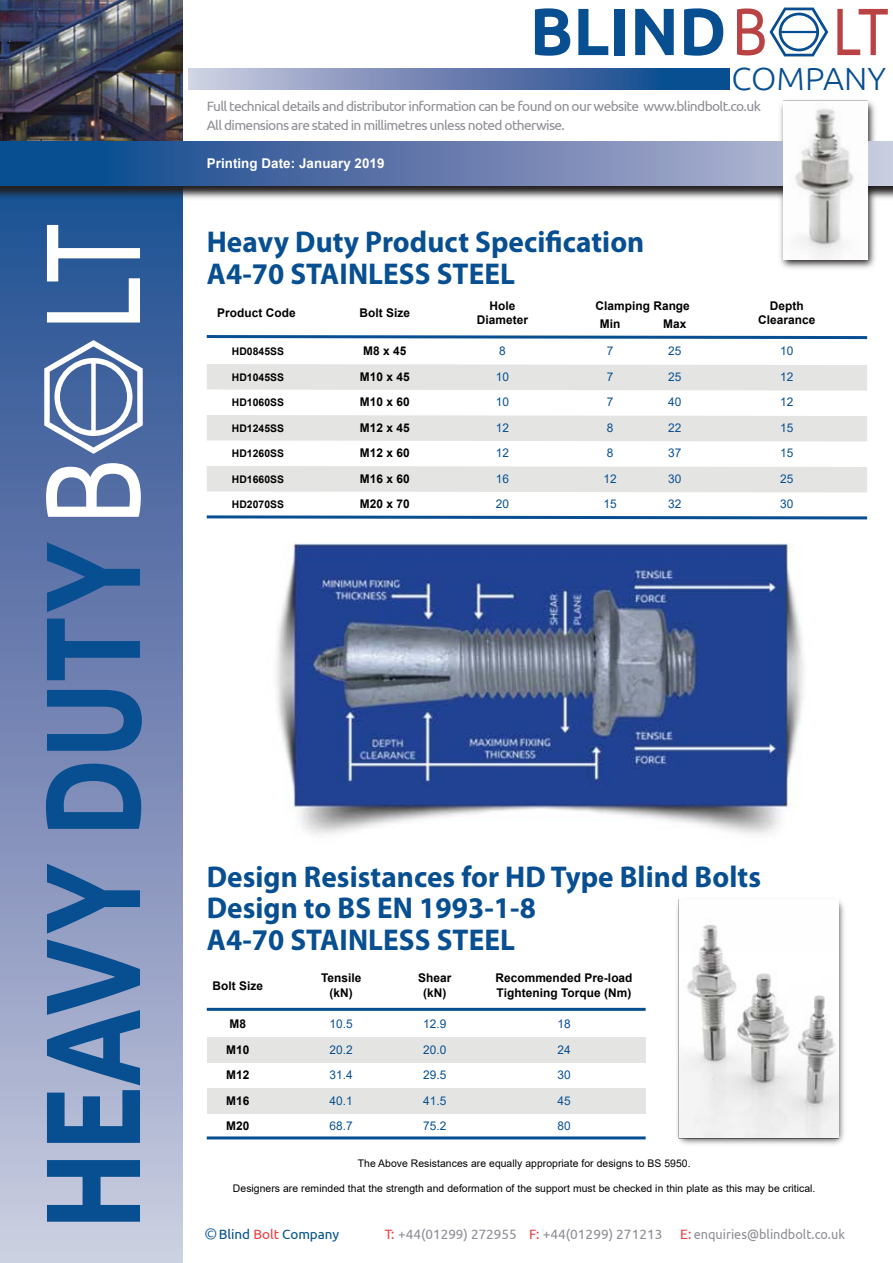
<style>
.page{position:relative;width:893px;height:1263px;background:#fff}
.page>*{position:absolute;margin:0;border:0;box-sizing:border-box;transform-origin:0 0}
.t1{font:700 134.25px "Ubuntu";color:#074f91;scale:.8 1}
.t2{font:700 66.6px "Ubuntu";color:#074f91}
.t3{font:300 32.1px "Ubuntu";color:#074f91}
.t4{font:700 30.15px/31.5px "Myriad Pro";letter-spacing:.005em;color:#074f91}
.t5{font:13.5px/18.5px "Ubuntu";letter-spacing:-.045em;color:#8d8e95}
.t6{font:13.5px "Ubuntu";color:#8d8e95}
.t7{font:13.5px "Ubuntu";color:#8d8e95;scale:.94 1}
.t8{font:700 13.5px "Arial";letter-spacing:.005em;color:#fff}
.t9{font:13.5px "Ubuntu";color:#005089}
.t10{font:700 12px/25.5px "Arial";letter-spacing:.005em;color:#000}
.t11{font:12px/25.5px "Arial";letter-spacing:.005em;color:#074f91;text-align:justify}
.t12{font:10.5px "Arial";letter-spacing:.005em;color:#000}
.t13{font:700 10.5px "Arial";letter-spacing:.005em;color:#000}
.s1{font-weight:400;color:#fff}
.s2{font-weight:400;color:#b94245}
.s3{font-family:"Myriad Pro";font-size:18px;color:#074f91}
.s4{color:#ef3c3e}
</style>
<div class="page">
<svg style="left:0;top:247px;width:182px;height:1016px;background:#7e8fb9"></svg>
<svg style="left:44px;top:340px;width:99px;height:114px"></svg>
<svg style="left:769px;top:8px;width:59px;height:44px"></svg>
<svg style="left:188px;top:68px;width:542px;height:22px;background:#6682b1"></svg>
<img style="left:0;top:95px;width:732px;height:152px">
<img style="left:732px;top:52px;width:161px;height:217px">
<img style="left:0;top:0;width:182px;height:142px">
<svg style="left:0;top:142px;width:893px;height:43px;background:#5b79ac"></svg>
<img style="left:784px;top:101px;width:83px;height:159px">
<img style="left:629px;top:899px;width:215px;height:246px">
<img style="left:679px;top:900px;width:159px;height:238px">
<div style="left:207px;top:364px;width:660px;height:27px;background:#e4e5e3"></div>
<div style="left:207px;top:415px;width:660px;height:26px;background:#e4e5e3"></div>
<div style="left:207px;top:466px;width:660px;height:26px;background:#e4e5e3"></div>
<svg style="left:206px;top:335px;width:662px;height:5px"></svg>
<svg style="left:206px;top:515px;width:662px;height:5px"></svg>
<div style="left:207px;top:1037px;width:439px;height:25px;background:#e4e5e3"></div>
<div style="left:207px;top:1088px;width:439px;height:25px;background:#e4e5e3"></div>
<hr style="left:207px;top:1008px;width:439px;height:3px;background:#074f91">
<hr style="left:207px;top:1136px;width:439px;height:3px;background:#074f91">
<img style="left:276px;top:543px;width:528px;height:292px">
<h1 class="t1" style="left:11px;top:1230px;width:1260px;rotate:-90deg">HEAVY DUTY<span class="s1">B LT</span></h1>
<h2 class="t2" style="left:530px;top:-9px;width:360px">BLIND<span class="s2">B LT</span></h2>
<h3 class="t3" style="left:732px;top:59px;width:156px">COMPANY</h3>
<p class="t5" style="left:207px;top:97px;width:556px">Full technical details and distributor information can be found on our website www.blindbolt.co.uk<br>All dimensions are stated in millimetres unless noted otherwise.</p>
<p class="t8" style="left:207px;top:154px;width:179px">Printing Date: January 2019</p>
<h3 class="t4" style="left:207px;top:227px;width:439px">Heavy Duty Product Specification<br>A4-70 STAINLESS STEEL</h3>
<p class="t10" style="left:217px;top:300px;width:80px">Product Code</p>
<p class="t10" style="left:477px;top:298px;width:53px;line-height:14.4px;text-align:center">Hole<br>Diameter</p>
<p class="t10" style="left:600px;top:296px;width:91px;line-height:18.5px;text-indent:-5px">Clamping Range<br>Min</p>
<p class="t10" style="left:359px;top:300px;width:52px">Bolt Size</p>
<p class="t10" style="left:663px;top:311px;width:25px">Max</p>
<p class="t10" style="left:758px;top:298px;width:59px;line-height:14.4px;text-align:center">Depth<br>Clearance</p>
<p class="t13" style="left:232px;top:344px;width:54px">HD0845SS</p>
<p class="t13" style="left:232px;top:370px;width:54px">HD1045SS</p>
<p class="t13" style="left:232px;top:395px;width:54px">HD1060SS</p>
<p class="t13" style="left:232px;top:421px;width:54px">HD1245SS</p>
<p class="t13" style="left:232px;top:446px;width:54px">HD1260SS</p>
<p class="t13" style="left:232px;top:472px;width:54px">HD1660SS</p>
<p class="t13" style="left:232px;top:497px;width:54px">HD2070SS</p>
<p class="t10" style="left:360px;top:338px;width:51px">M8 x 45<br>M10 x 45<br>M10 x 60<br>M12 x 45<br>M12 x 60<br>M16 x 60<br>M20 x 70</p>
<p class="t11" style="left:604px;top:338px;width:15px;text-align:left">7<br>7<br>7<br>8<br>8<br>12<br>15</p>
<p class="t11" style="left:668px;top:338px;width:15px">25<br>25<br>40<br>22<br>37<br>30<br>32</p>
<p class="t11" style="left:496px;top:338px;width:15px;text-align:left">8<br>10<br>10<br>12<br>12<br>16<br>20</p>
<p class="t11" style="left:780px;top:338px;width:15px">10<br>12<br>12<br>15<br>15<br>25<br>30</p>
<h3 class="t4" style="left:207px;top:861px;width:556px">Design Resistances for HD Type Blind Bolts<br>Design to BS EN 1993-1-8<br>A4-70 STAINLESS STEEL</h3>
<p class="t10" style="left:212px;top:973px;width:52px">Bolt Size</p>
<p class="t10" style="left:321px;top:971px;width:42px;line-height:14.4px;text-align:center">Tensile (kN)</p>
<p class="t10" style="left:418px;top:971px;width:35px;line-height:14.4px;text-align:center">Shear (kN)</p>
<p class="t10" style="left:226px;top:1011px;width:25px">M8<br>M10<br>M12<br>M16<br>M20</p>
<p class="t11" style="left:330px;top:1011px;width:25px">10.5<br>20.2<br>31.4<br>40.1<br>68.7</p>
<p class="t11" style="left:423px;top:1011px;width:25px">12.9<br>20.0<br>29.5<br>41.5<br>75.2</p>
<p class="t10" style="left:495px;top:971px;width:139px;line-height:14.4px">Recommended Pre-load<br>Tightening Torque (Nm)</p>
<p class="t11" style="left:557px;top:1011px;width:15px">18<br>24<br>30<br>45<br>80</p>
<p class="t12" style="left:358px;top:1156px;width:334px">The Above Resistances are equally appropriate for designs to BS 5950.</p>
<p class="t12" style="left:233px;top:1181px;width:584px">Designers are reminded that the strength and deformation of the support must be checked in thin plate as this may be critical.</p>
<p class="t9" style="left:205px;top:1225px;width:136px"><span class="s3">©</span>Blind <span class="s4">Bolt</span> Company</p>
<p class="t6" style="left:385px;top:1225px;width:279px"><span class="s4">T:</span> +44(01299) 272955 <span class="s4">F:</span> +44(01299) 271213</p>
<p class="t7" style="left:680px;top:1225px;width:177px"><span class="s4">E:</span> enquiries@blindbolt.co.uk</p>
</div>
